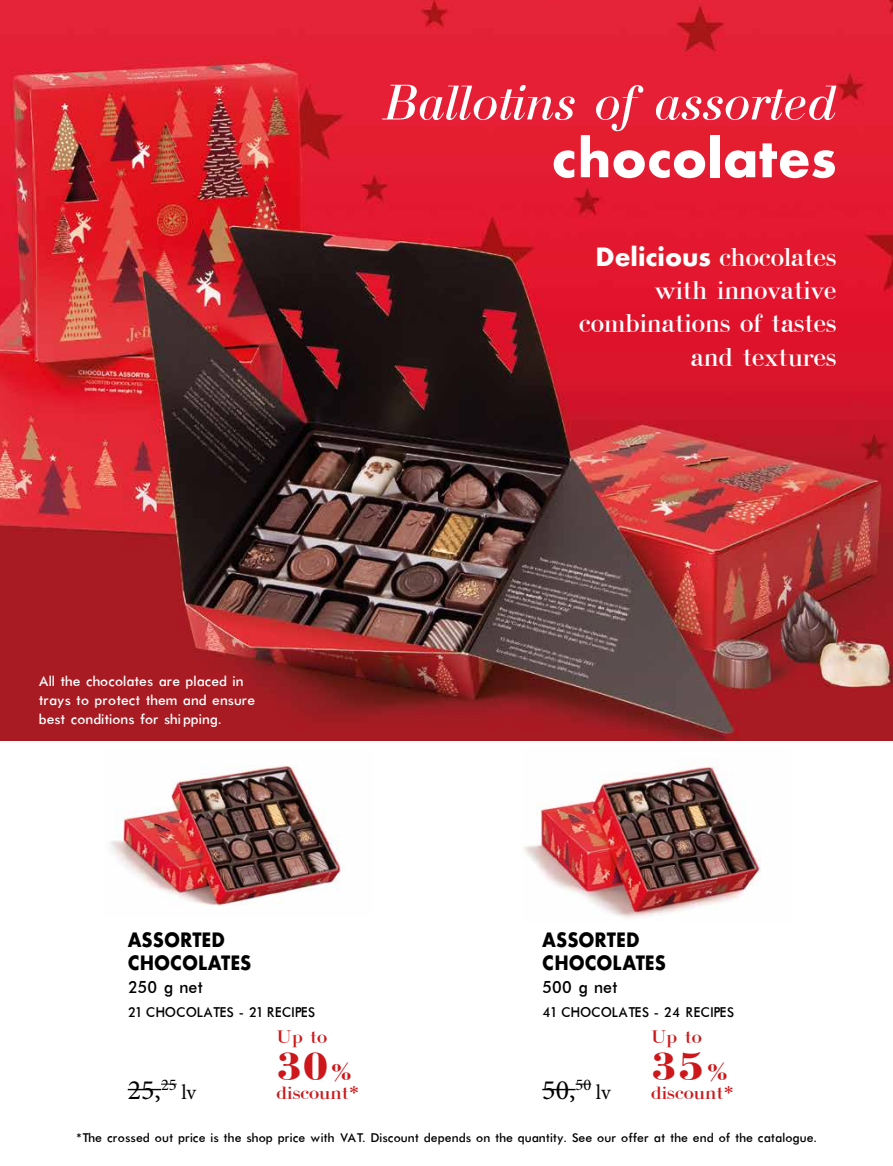
<style>
.page{position:relative;width:893px;height:1166px;background:#fff}
.page>*{position:absolute;margin:0;border:0;box-sizing:border-box;transform-origin:0 0}
.t1{font:italic 52.5px "Bodoni";color:#fff}
.t2{font:700 50.75px "Futura";color:#fff}
.t3{font:42px "Bodoni Bold Cyrillic";color:#cd171a;scale:1.1 1}
.t4{font:28px/33.2px "Bodoni Cyrillic";color:#fff;text-align:right}
.t5{font:28px "Minion Pro";color:#000}
.t6{font:700 19.25px/23.1px "Futura";color:#000;scale:.9 1}
.t7{font:700 19.25px/20.1px "Bodoni Svty Two ITCTT";letter-spacing:.05em;color:#000}
.t8{font:19.25px "Bodoni Cyrillic";color:#cd171a;scale:1.1 1}
.t9{font:19.25px "Futura";color:#000;scale:.95 1}
.t10{font:15.75px/18.9px "Futura";color:#fff}
.t11{font:15.75px "Futura";color:#000;scale:.95 1}
.t12{font:14px "Futura";color:#000}
.t13{font:14px "Futura CE";letter-spacing:.025em;color:#000}
.s1{font-size:21px}
.s2{font-size:24.5px}
.s3{font-family:"Futura";font-weight:700;font-size:24.5px}
</style>
<div class="page">
<img style="left:0;top:0;width:893px;height:741px">
<img style="left:110px;top:765px;width:231px;height:141px">
<img style="left:523px;top:759px;width:238px;height:160px">
<hr style="left:128px;top:1089px;width:33px;height:1px;background:#000">
<svg style="left:161px;top:1084px;width:16px;height:1px"></svg>
<hr style="left:542px;top:1089px;width:34px;height:1px;background:#000">
<svg style="left:576px;top:1084px;width:15px;height:1px"></svg>
<h1 class="t1" style="left:383px;top:74px;width:454px">Ballotins of assorted</h1>
<h2 class="t2" style="left:551px;top:121px;width:286px">chocolates</h2>
<p class="t10" style="left:39px;top:672px;width:218px">All the chocolates are placed in trays to protect them and ensure best conditions for shi pping.</p>
<h3 class="t7" style="left:125px;top:920px;width:120px">CHOCOLATS<br>ASSORTIS</h3>
<p class="t13" style="left:125px;top:960px;width:76px">250 G NET</p>
<p class="t13" style="left:125px;top:996px;width:88px">21 RECETTES</p>
<h3 class="t6" style="left:128px;top:928px;width:139px">ASSORTED<br>CHOCOLATES</h3>
<h3 class="t9" style="left:128px;top:978px;width:81px">250 g net</h3>
<p class="t11" style="left:128px;top:1005px;width:199px">21 CHOCOLATES - 21 RECIPES</p>
<h3 class="t5" style="left:128px;top:1071px;width:70px">25,<sup>25</sup> <span class="s1">lv</span></h3>
<h3 class="t8" style="left:277px;top:1027px;width:48px">Up to</h3>
<h3 class="t3" style="left:277px;top:1045px;width:71px">30<span class="s2">%</span></h3>
<h3 class="t8" style="left:277px;top:1083px;width:77px">discount*</h3>
<h3 class="t4" style="left:579px;top:240px;width:259px"><span class="s3">Delicious</span> chocolates with innovative combinations of tastes and textures</h3>
<h3 class="t7" style="left:542px;top:926px;width:120px">CHOCOLATS<br>ASSORTIS</h3>
<p class="t13" style="left:542px;top:966px;width:76px">500 G NET</p>
<p class="t13" style="left:542px;top:1003px;width:88px">24 RECETTES</p>
<h3 class="t6" style="left:542px;top:928px;width:139px">ASSORTED<br>CHOCOLATES</h3>
<h3 class="t9" style="left:542px;top:978px;width:81px">500 g net</h3>
<p class="t11" style="left:542px;top:1005px;width:203px">41 CHOCOLATES - 24 RECIPES</p>
<h3 class="t5" style="left:542px;top:1071px;width:70px">50,<sup>50</sup> <span class="s1">lv</span></h3>
<h3 class="t8" style="left:651px;top:1027px;width:48px">Up to</h3>
<h3 class="t3" style="left:651px;top:1045px;width:72px">35<span class="s2">%</span></h3>
<h3 class="t8" style="left:651px;top:1083px;width:77px">discount*</h3>
<p class="t12" style="left:76px;top:1131px;width:742px">*The crossed out price is the shop price with VAT. Discount depends on the quantity. See our offer at the end of the catalogue.</p>
</div>
